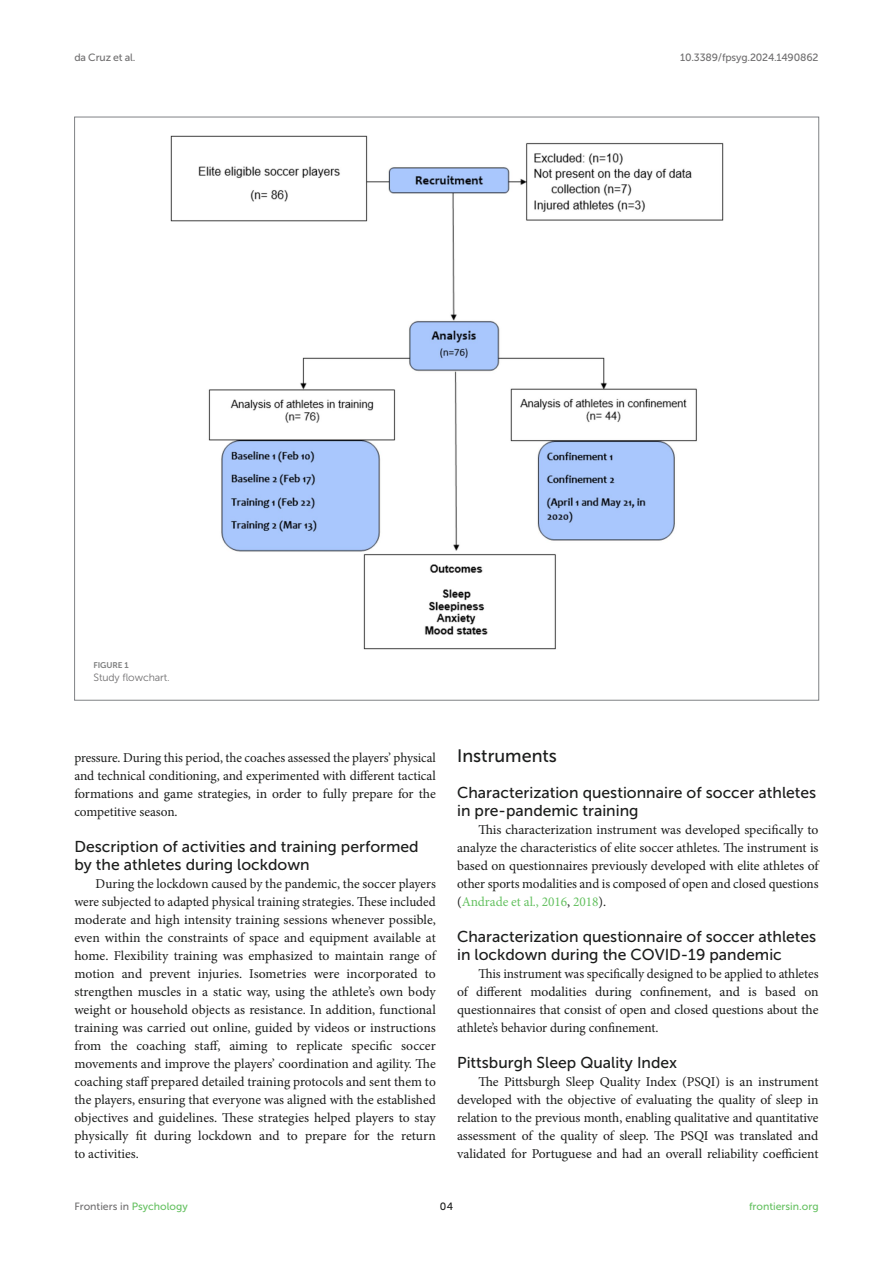
<style>
.page{position:relative;width:893px;height:1263px;background:#fff}
.page>*{position:absolute;margin:0;border:0;box-sizing:border-box;transform-origin:0 0}
.HEAD_2{font:18px "Museo Sans 500";color:#1b1c1b}
.HEAD_3{font:15.75px/18px "Museo Sans 500";color:#1b1c1b}
.HEAD_3_after_HEAD_2{font:15.75px/18px "Museo Sans 500";color:#1b1c1b}
.TEXT{font:13.5px/18px "Minion Pro";letter-spacing:-.005em;color:#1b1c1b;text-align:justify}
.t1{font:10.5px "Museo Sans 500";letter-spacing:-.015em;color:#706f70}
.t2{font:10.5px "Museo Sans 500";color:#65c161}
.FIG_LEG{font:10.5px "Museo Sans 300";letter-spacing:-.01em;color:#706f70}
.t3{font:10.5px "Museo Sans 500";color:#1b1c1b}
.FIG_HD{font:8.25px "Museo Sans 700";letter-spacing:-.01em;color:#7e7f7f}
.s1{color:#65c161}
</style>
<div class="page">
<img style="left:170px;top:136px;width:553px;height:513px">
<p class="t1" style="left:74px;top:51px;width:63px">da Cruz et al.</p>
<p class="t1" style="left:680px;top:51px;width:140px">10.3389/fpsyg.2024.1490862</p>
<p class="FIG_HD" style="left:94px;top:660px;width:37px">FIGURE 1</p>
<p class="FIG_LEG" style="left:94px;top:672px;width:78px">Study flowchart.</p>
<p class="TEXT" style="left:74px;top:749px;width:363px">pressure. During this period, the coaches assessed the players’ physical and technical conditioning, and experimented with different tactical formations and game strategies, in order to fully prepare for the competitive season.</p>
<p class="HEAD_3" style="left:74px;top:838px;width:346px">Description of activities and training performed by the athletes during lockdown</p>
<p class="TEXT" style="left:74px;top:875px;width:363px;text-indent:21px">During the lockdown caused by the pandemic, the soccer players were subjected to adapted physical training strategies. These included moderate and high intensity training sessions whenever possible, even within the constraints of space and equipment available at home. Flexibility training was emphasized to maintain range of motion and prevent injuries. Isometries were incorporated to strengthen muscles in a static way, using the athlete’s own body weight or household objects as resistance. In addition, functional training was carried out online, guided by videos or instructions from the coaching staff, aiming to replicate specific soccer movements and improve the players’ coordination and agility. The coaching staff prepared detailed training protocols and sent them to the players, ensuring that everyone was aligned with the established objectives and guidelines. These strategies helped players to stay physically fit during lockdown and to prepare for the return to activities.</p>
<p class="HEAD_2" style="left:457px;top:746px;width:101px">Instruments</p>
<p class="HEAD_3_after_HEAD_2" style="left:457px;top:784px;width:361px">Characterization questionnaire of soccer athletes in pre-pandemic training</p>
<p class="TEXT" style="left:457px;top:821px;width:363px;text-indent:21px">This characterization instrument was developed specifically to analyze the characteristics of elite soccer athletes. The instrument is based on questionnaires previously developed with elite athletes of other sports modalities and is composed of open and closed questions (<span class="s1">Andrade et al., 2016</span>, <span class="s1">2018</span>).</p>
<p class="HEAD_3" style="left:457px;top:928px;width:361px">Characterization questionnaire of soccer athletes in lockdown during the COVID-19 pandemic</p>
<p class="TEXT" style="left:457px;top:965px;width:363px;text-indent:21px">This instrument was specifically designed to be applied to athletes of different modalities during confinement, and is based on questionnaires that consist of open and closed questions about the athlete’s behavior during confinement.</p>
<p class="HEAD_3" style="left:457px;top:1054px;width:222px">Pittsburgh Sleep Quality Index</p>
<p class="TEXT" style="left:457px;top:1073px;width:363px;text-indent:21px">The Pittsburgh Sleep Quality Index (PSQI) is an instrument developed with the objective of evaluating the quality of sleep in relation to the previous month, enabling qualitative and quantitative assessment of the quality of sleep. The PSQI was translated and validated for Portuguese and had an overall reliability coefficient</p>
<p class="t1" style="left:74px;top:1200px;width:115px">Frontiers in <span class="s1">Psychology</span></p>
<p class="t3" style="left:440px;top:1200px;width:15px">04</p>
<p class="t2" style="left:749px;top:1200px;width:71px">frontiersin.org</p>
</div>
